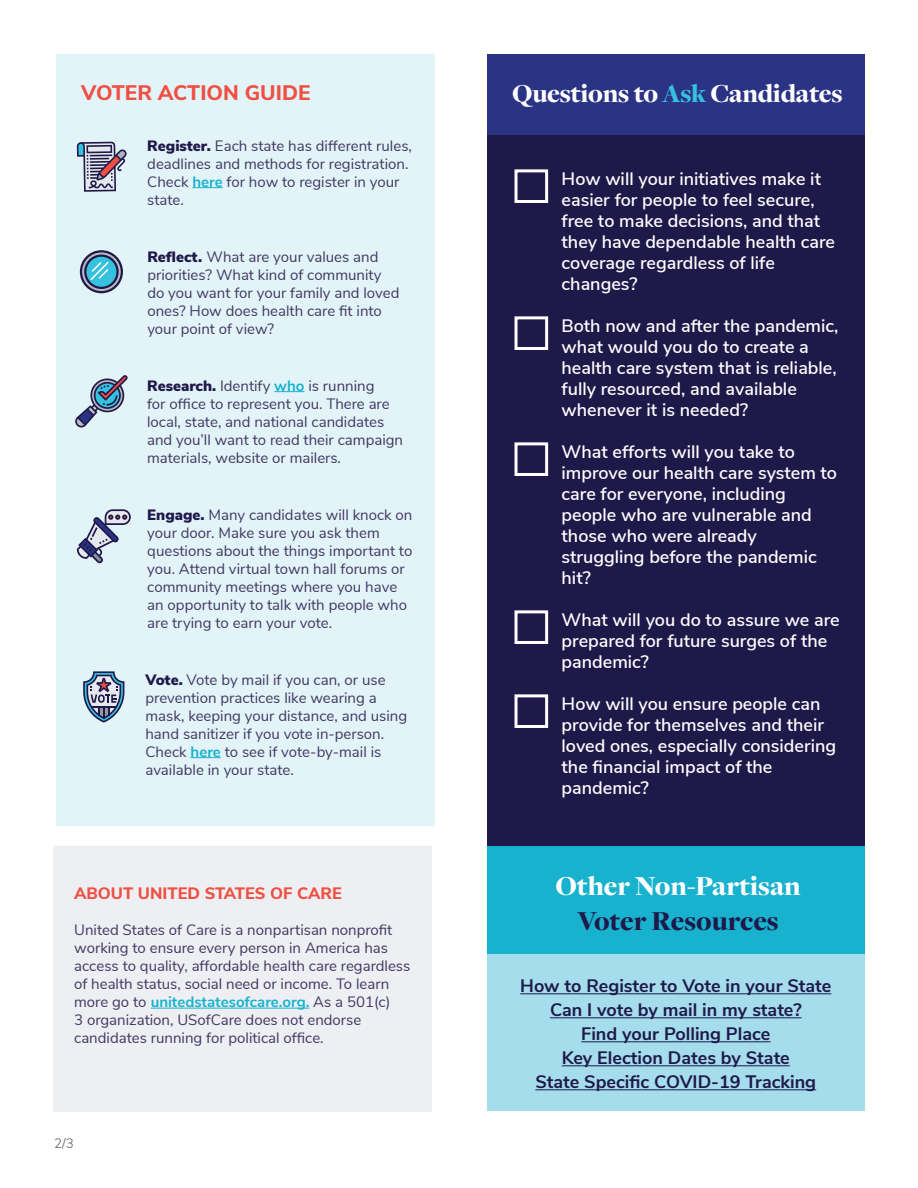
<style>
.page{position:relative;width:918px;height:1188px;background:#fff}
.page>*{position:absolute;margin:0;border:0;box-sizing:border-box;transform-origin:0 0}
.t1{font:900 28.5px/34.2px "Freight Disp Pro";color:#fff;text-align:center}
.t2{font:900 27px "Freight Disp Pro";letter-spacing:-.01em;color:#fff}
.t3{font:800 21px "Nunito Sans";color:#ef5043}
.t4{font:600 18px/21px "Nunito Sans";color:#fff}
.t5{font:700 18px "Nunito Sans";color:#1f194a}
.t6{font:800 16.5px "Nunito Sans";color:#ef5043}
.t7{font:15px/18px "Nunito Sans";color:#403861}
.t8{font:300 13.5px "Nunito Sans";color:#5c5a62}
.s1{color:#36c2de}
.s2{font-weight:900;color:#1f194a}
.s3{font-weight:700;color:#18b2ce}
.s4{color:#1f194a}
</style>
<div class="page">
<div style="left:487px;top:54px;width:378px;height:810px;background:#1f194a"></div>
<div style="left:487px;top:54px;width:378px;height:81px;background:#2b3484"></div>
<div style="left:56px;top:54px;width:379px;height:772px;background:#e3f4f9"></div>
<hr style="left:192px;top:187px;width:31px;height:1px;background:#18b2ce">
<hr style="left:274px;top:391px;width:31px;height:1px;background:#18b2ce">
<hr style="left:191px;top:757px;width:30px;height:1px;background:#18b2ce">
<div style="left:487px;top:846px;width:378px;height:108px;background:#18b2ce"></div>
<div style="left:487px;top:954px;width:378px;height:157px;background:#a5dded"></div>
<hr style="left:520px;top:993px;width:311px;height:1px;background:#1f194a">
<hr style="left:550px;top:1017px;width:252px;height:1px;background:#1f194a">
<hr style="left:581px;top:1041px;width:189px;height:1px;background:#1f194a">
<hr style="left:562px;top:1065px;width:228px;height:1px;background:#1f194a">
<hr style="left:535px;top:1089px;width:281px;height:1px;background:#1f194a">
<div style="left:53px;top:846px;width:379px;height:266px;background:#eeeff3"></div>
<hr style="left:151px;top:1008px;width:158px;height:1px;background:#18b2ce">
<div style="left:515px;top:169px;width:33px;height:34px;border:3px solid #fff"></div>
<div style="left:515px;top:316px;width:33px;height:34px;border:3px solid #fff"></div>
<div style="left:515px;top:442px;width:33px;height:34px;border:3px solid #fff"></div>
<div style="left:515px;top:610px;width:33px;height:34px;border:3px solid #fff"></div>
<div style="left:515px;top:694px;width:33px;height:34px;border:3px solid #fff"></div>
<svg style="left:77px;top:142px;width:50px;height:50px"></svg>
<svg style="left:75px;top:375px;width:53px;height:53px"></svg>
<svg style="left:77px;top:509px;width:54px;height:54px"></svg>
<svg style="left:83px;top:671px;width:41px;height:52px"></svg>
<svg style="left:81px;top:251px;width:41px;height:41px"></svg>
<div style="left:80px;top:250px;width:43px;height:43px;border:2px solid #1f194a;border-radius:50%"></div>
<svg style="left:85px;top:256px;width:33px;height:32px"></svg>
<div style="left:84px;top:255px;width:35px;height:34px;border:2px solid #1f194a;border-radius:50%"></div>
<svg style="left:89px;top:260px;width:21px;height:21px"></svg>
<p class="t3" style="left:81px;top:78px;width:231px">VOTER ACTION GUIDE</p>
<p class="t2" style="left:512px;top:76px;width:332px">Questions to <span class="s1">Ask</span> Candidates</p>
<p class="t7" style="left:147px;top:135px;width:266px"><span class="s2">Register.</span> Each state has different rules, deadlines and methods for registration.<br>Check <span class="s3">here</span> for how to register in your state.</p>
<p class="t4" style="left:562px;top:167px;width:275px">How will your initiatives make it easier for people to feel secure, free to make decisions, and that they have dependable health care coverage regardless of life changes?</p>
<p class="t4" style="left:562px;top:314px;width:278px">Both now and after the pandemic, what would you do to create a health care system that is reliable, fully resourced, and available whenever it is needed?</p>
<p class="t4" style="left:562px;top:440px;width:277px">What efforts will you take to improve our health care system to care for everyone, including people who are vulnerable and those who were already struggling before the pandemic hit?</p>
<p class="t4" style="left:562px;top:608px;width:280px">What will you do to assure we are prepared for future surges of the pandemic?</p>
<p class="t4" style="left:562px;top:692px;width:276px">How will you ensure people can provide for themselves and their loved ones, especially considering the financial impact of the pandemic?</p>
<p class="t7" style="left:147px;top:246px;width:254px"><span class="s2">Reflect.</span> What are your values and priorities? What kind of community do you want for your family and loved ones? How does health care fit into your point of view?</p>
<p class="t7" style="left:147px;top:375px;width:258px"><span class="s2">Research.</span> Identify <span class="s3">who</span> is running<br>for office to represent you. There are local, state, and national candidates and you’ll want to read their campaign materials, website or mailers.</p>
<p class="t7" style="left:147px;top:504px;width:267px"><span class="s2">Engage.</span> Many candidates will knock on your door. Make sure you ask them questions about the things important to you. Attend virtual town hall forums or community meetings where you have an opportunity to talk with people who are trying to earn your vote.</p>
<p class="t7" style="left:145px;top:669px;width:263px"><span class="s2">Vote.</span> Vote by mail if you can, or use prevention practices like wearing a mask, keeping your distance, and using hand sanitizer if you vote in-person.<br>Check <span class="s3">here</span> to see if vote-by-mail is available in your state.</p>
<p class="t6" style="left:74px;top:881px;width:269px">ABOUT UNITED STATES OF CARE</p>
<p class="t7" style="left:74px;top:920px;width:338px">United States of Care is a nonpartisan nonprofit working to ensure every person in America has access to quality, affordable health care regardless of health status, social need or income. To learn more go to <span class="s3">unitedstatesofcare.org.</span> As a 501(c)<br>3 organization, USofCare does not endorse candidates running for political office.</p>
<p class="t8" style="left:54px;top:1133px;width:21px">2/3</p>
<p class="t1" style="left:555px;top:869px;width:247px">Other Non-Partisan<br><span class="s4">Voter Resources</span></p>
<p class="t5" style="left:520px;top:973px;width:313px">How to Register to Vote in your State</p>
<p class="t5" style="left:550px;top:997px;width:253px">Can I vote by mail in my state?</p>
<p class="t5" style="left:581px;top:1021px;width:191px">Find your Polling Place</p>
<p class="t5" style="left:562px;top:1045px;width:230px">Key Election Dates by State</p>
<p class="t5" style="left:535px;top:1069px;width:282px">State Specific COVID-19 Tracking</p>
</div>
